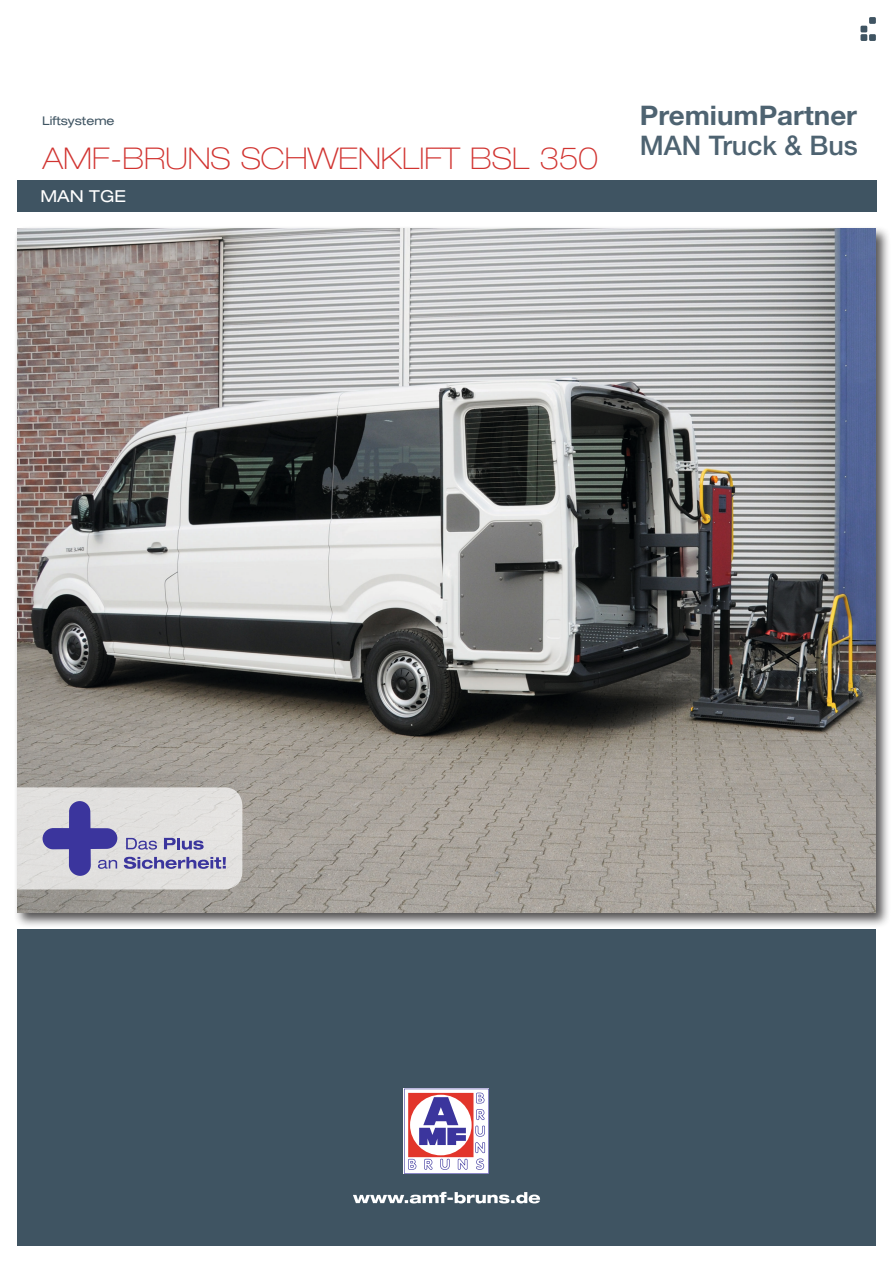
<style>
.page{position:relative;width:893px;height:1263px;background:#fff}
.page>*{position:absolute;margin:0;border:0;box-sizing:border-box;transform-origin:0 0}
.t1{font:100 expanded 30px "Helvetica Neue LT Std";color:#d13431}
.t2{font:700 27px/30px "Helvetica Neue LT Std";color:#4e6371}
.t3{font:expanded 16.5px "Helvetica Neue LT Std";color:#fff}
.t4{font:expanded 12px "Helvetica Neue LT Std";color:#3f5462}
.s1{font-weight:500}
</style>
<div class="page">
<div style="left:17px;top:180px;width:859px;height:32px;background:#3f5462"></div>
<div style="left:869px;top:17px;width:7px;height:7px;background:#3f5462"></div>
<div style="left:860px;top:26px;width:7px;height:6px;background:#3f5462"></div>
<div style="left:860px;top:34px;width:7px;height:7px;background:#3f5462"></div>
<div style="left:869px;top:34px;width:7px;height:7px;background:#3f5462"></div>
<div style="left:14px;top:226px;width:877px;height:702px;background:#1c1a1b;opacity:.75"></div>
<img style="left:17px;top:229px;width:859px;height:684px">
<div style="left:17px;top:929px;width:859px;height:317px;background:#3f5462"></div>
<svg style="left:353px;top:1192px;width:187px;height:11px"></svg>
<svg style="left:404px;top:1089px;width:85px;height:85px;background:#caaac1"></svg>
<svg style="left:17px;top:787px;width:225px;height:102px;background:#c8c6d3"></svg>
<p class="t4" style="left:42px;top:114px;width:74px">Liftsysteme</p>
<p class="t1" style="left:43px;top:141px;width:557px">AMF-BRUNS SCHWENKLIFT BSL 350</p>
<p class="t3" style="left:40px;top:186px;width:87px">MAN TGE</p>
<p class="t2" style="left:640px;top:100px;width:220px">PremiumPartner<br><span class="s1">MAN Truck &amp; Bus</span></p>
</div>
